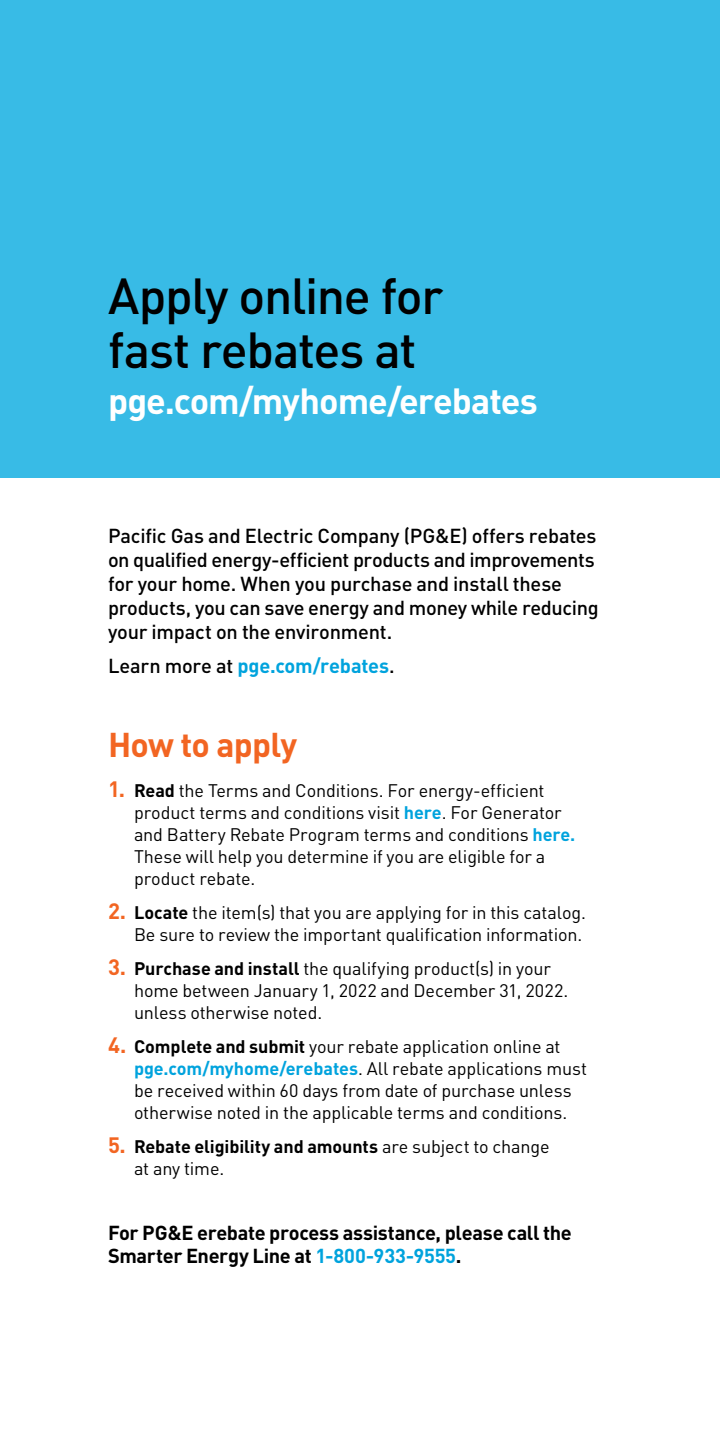
<style>
.page{position:relative;width:720px;height:1440px;background:#fff}
.page>*{position:absolute;margin:0;border:0;box-sizing:border-box;transform-origin:0 0}
.Callout_Intro{font:500 50px/54px "DIN Pro";letter-spacing:-.025em;color:#000}
.Callout_Intro-2{font:700 36px "DIN Pro";letter-spacing:-.03em;color:#fff}
.Chart_Header_17pt{font:700 34px "DIN Pro";letter-spacing:-.025em;color:#f26522}
.Intro_Body_11pt{font:500 20px/24px "DIN Pro";letter-spacing:-.015em;color:#000}
.Bold_Text_10pt{font:700 20px/23px "DIN Pro";letter-spacing:-.015em;color:#000}
.Intro_Body_11pt-2{font:700 20px "DIN Pro";letter-spacing:-.01em;color:#00a3dd}
.Intro_Number_Text_10{font:18px/22px "DIN Pro";letter-spacing:-.005em;color:#000}
.s1{font-weight:500;color:#000}
.s2{font-weight:700;font-size:22px;color:#f26522}
.s3{font-weight:700}
.s4{font-weight:700;color:#00a3dd}
.s5{color:#00a3dd}
</style>
<div class="page">
<div style="left:0;top:0;width:720px;height:478px;background:#38bbe6"></div>
<h2 class="Callout_Intro" style="left:108px;top:264px;width:337px">Apply online for fast rebates at</h2>
<h2 class="Callout_Intro-2" style="left:108px;top:371px;width:431px">pge.com/myhome/erebates</h2>
<p class="Intro_Body_11pt" style="left:108px;top:522px;width:492px">Pacific Gas and Electric Company (PG&amp;E) offers rebates on qualified energy-efficient products and improvements for your home. When you purchase and install these products, you can save energy and money while reducing your impact on the environment.</p>
<p class="Intro_Body_11pt-2" style="left:108px;top:649px;width:288px"><span class="s1">Learn more at</span> pge.com/rebates<span class="s1">.</span></p>
<h2 class="Chart_Header_17pt" style="left:108px;top:717px;width:191px">How to apply</h2>
<p class="Intro_Number_Text_10" style="left:134px;top:778px;width:443px;text-indent:-26px"><span class="s2">1.</span> <span class="s3">Read</span> the Terms and Conditions. For energy-efficient product terms and conditions visit <span class="s4">here</span>. For Generator and Battery Rebate Program terms and conditions <span class="s4">here.<br></span>These will help you determine if you are eligible for a product rebate.</p>
<p class="Intro_Number_Text_10" style="left:108px;top:900px;width:480px;text-align:right"><span class="s2">2.</span> <span class="s3">Locate</span> the item(s) that you are applying for in this catalog.<br>Be sure to review the important qualification information.</p>
<p class="Intro_Number_Text_10" style="left:134px;top:956px;width:436px;text-indent:-26px"><span class="s2">3.</span> <span class="s3">Purchase and install</span> the qualifying product(s) in your home between January 1, 2022 and December 31, 2022. unless otherwise noted.</p>
<p class="Intro_Number_Text_10" style="left:134px;top:1034px;width:455px;text-indent:-26px"><span class="s2">4.</span> <span class="s3">Complete and submit</span> your rebate application online at <span class="s4">pge.com/myhome/erebates</span>. All rebate applications must be received within 60 days from date of purchase unless otherwise noted in the applicable terms and conditions.</p>
<p class="Intro_Number_Text_10" style="left:134px;top:1134px;width:417px;text-indent:-26px"><span class="s2">5.</span> <span class="s3">Rebate eligibility and amounts</span> are subject to change at any time.</p>
<p class="Bold_Text_10pt" style="left:108px;top:1219px;width:465px">For PG&amp;E erebate process assistance, please call the<br>Smarter Energy Line at <span class="s5">1-800-933-9555</span>.</p>
</div>
